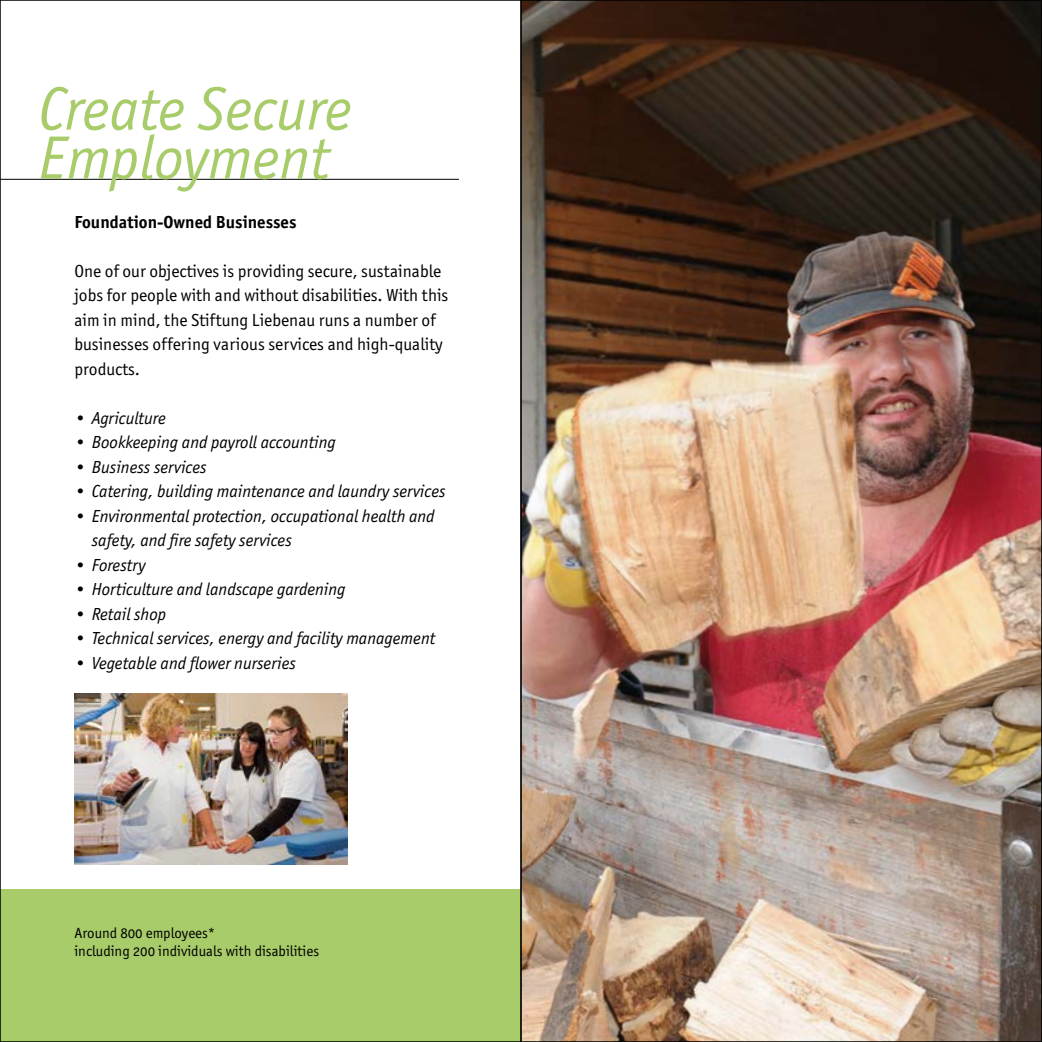
<style>
.page{position:relative;width:1042px;height:1042px;background:#fff}
.page>*{position:absolute;margin:0;border:0;box-sizing:border-box;transform-origin:0 0}
.t1{font:italic 61.25px/49px "ITC Officina Sans";color:#a8cc6a}
.t2{font:italic 17.5px/24.5px "ITC Officina Sans";color:#000}
.t3{font:17.5px/24.5px "ITC Officina Sans OS";color:#000}
.t4{font:17.5px "ITC Officina Sans OS Bd";color:#000}
.t5{font:14.88px/17.5px "ITC Officina Sans OS";color:#000}
</style>
<div class="page">
<hr style="left:0;top:179px;width:459px;height:1px;background:#000">
<img style="left:523px;top:2px;width:517px;height:1038px">
<div style="left:0;top:889px;width:521px;height:153px;background:#a8cc6a"></div>
<img style="left:74px;top:693px;width:273px;height:172px">
<h1 class="t1" style="left:38px;top:85px;width:315px">Create Secure<br>Employment</h1>
<p class="t4" style="left:74px;top:211px;width:224px">Foundation-Owned Businesses</p>
<p class="t3" style="left:74px;top:258px;width:375px">One of our objectives is providing secure, sustainable jobs for people with and without disabilities. With this aim in mind, the Stiftung Liebenau runs a number of businesses offering various services and high-quality products.</p>
<p class="t2" style="left:74px;top:405px;width:93px">• Agriculture</p>
<p class="t2" style="left:74px;top:430px;width:263px">• Bookkeeping and payroll accounting</p>
<p class="t2" style="left:74px;top:454px;width:134px">• Business services</p>
<p class="t2" style="left:74px;top:479px;width:373px">• Catering, building maintenance and laundry services</p>
<p class="t2" style="left:92px;top:503px;width:344px;text-indent:-17px">• Environmental protection, occupational health and safety, and fire safety services</p>
<p class="t2" style="left:74px;top:552px;width:73px">• Forestry</p>
<p class="t2" style="left:74px;top:577px;width:273px">• Horticulture and landscape gardening</p>
<p class="t2" style="left:74px;top:601px;width:93px">• Retail shop</p>
<p class="t2" style="left:74px;top:626px;width:362px">• Technical services, energy and facility management</p>
<p class="t2" style="left:74px;top:650px;width:223px">• Vegetable and flower nurseries</p>
<p class="t5" style="left:74px;top:924px;width:246px">Around 800 employees*<br>including 200 individuals with disabilities</p>
</div>
